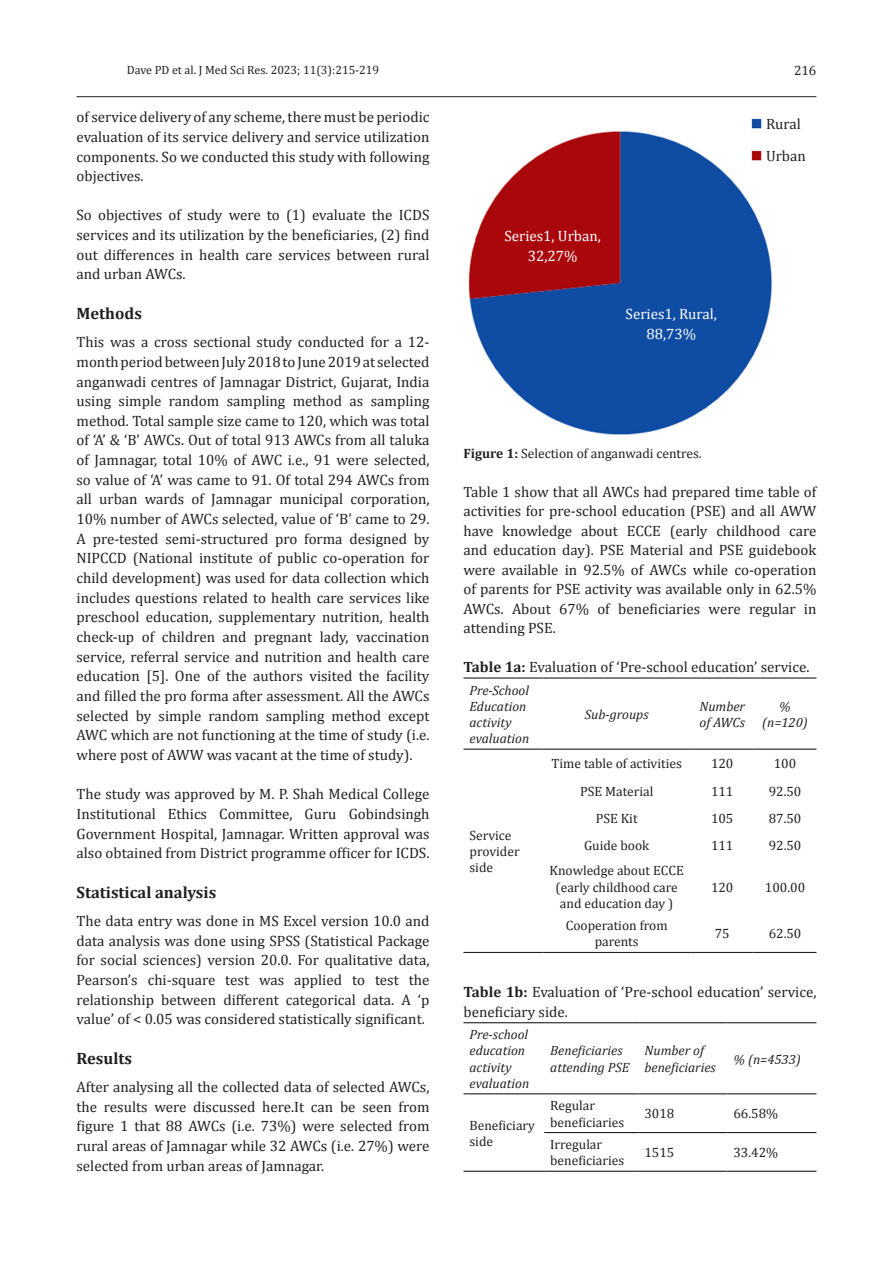
<style>
.page{position:relative;width:893px;height:1263px;background:#fff}
.page>*{position:absolute;margin:0;border:0;box-sizing:border-box;transform-origin:0 0}
.t1{font:700 16.5px "Cambria";color:#231f20}
.t2{font:15px/19.6px "Cambria";color:#231f20;text-align:justify}
.t3{font:15px/19.5px "Cambria";color:#fff;text-align:center}
.t4{font:13.5px/16.2px "Cambria";color:#231f20}
.t5{font:italic 13.5px/16.2px "Cambria";color:#231f20}
.t6{font:12px "Cambria";color:#231f20}
.s1{font-weight:700}
</style>
<div class="page">
<hr style="left:77px;top:96px;width:739px;height:1px;background:#231f20">
<img style="left:468px;top:118px;width:305px;height:317px">
<hr style="left:463px;top:677px;width:79px;height:2px;background:#231f20">
<hr style="left:542px;top:677px;width:149px;height:2px;background:#231f20">
<hr style="left:691px;top:677px;width:63px;height:2px;background:#231f20">
<hr style="left:754px;top:677px;width:62px;height:2px;background:#231f20">
<hr style="left:463px;top:748px;width:79px;height:2px;background:#231f20">
<hr style="left:542px;top:748px;width:149px;height:2px;background:#231f20">
<hr style="left:691px;top:748px;width:63px;height:2px;background:#231f20">
<hr style="left:754px;top:748px;width:62px;height:2px;background:#231f20">
<hr style="left:463px;top:952px;width:79px;height:1px;background:#231f20">
<hr style="left:542px;top:952px;width:149px;height:1px;background:#231f20">
<hr style="left:691px;top:952px;width:63px;height:1px;background:#231f20">
<hr style="left:754px;top:952px;width:62px;height:1px;background:#231f20">
<hr style="left:463px;top:1022px;width:81px;height:1px;background:#231f20">
<hr style="left:544px;top:1022px;width:94px;height:1px;background:#231f20">
<hr style="left:638px;top:1022px;width:89px;height:1px;background:#231f20">
<hr style="left:727px;top:1022px;width:89px;height:1px;background:#231f20">
<hr style="left:463px;top:1093px;width:81px;height:1px;background:#231f20">
<hr style="left:544px;top:1093px;width:94px;height:1px;background:#231f20">
<hr style="left:638px;top:1093px;width:89px;height:1px;background:#231f20">
<hr style="left:727px;top:1093px;width:89px;height:1px;background:#231f20">
<hr style="left:544px;top:1132px;width:94px;height:1px;background:#231f20">
<hr style="left:638px;top:1132px;width:89px;height:1px;background:#231f20">
<hr style="left:727px;top:1132px;width:89px;height:1px;background:#231f20">
<hr style="left:463px;top:1171px;width:81px;height:1px;background:#231f20">
<hr style="left:544px;top:1171px;width:94px;height:1px;background:#231f20">
<hr style="left:638px;top:1171px;width:89px;height:1px;background:#231f20">
<hr style="left:727px;top:1171px;width:89px;height:1px;background:#231f20">
<p class="t6" style="left:127px;top:63px;width:254px">Dave PD et al. J Med Sci Res. 2023; 11(3):215-219</p>
<p class="t2" style="left:77px;top:107px;width:354px">of service delivery of any scheme, there must be periodic evaluation of its service delivery and service utilization components. So we conducted this study with following objectives.</p>
<p class="t2" style="left:77px;top:205px;width:354px">So objectives of study were to (1) evaluate the ICDS services and its utilization by the beneficiaries, (2) find out differences in health care services between rural and urban AWCs.</p>
<p class="t1" style="left:77px;top:302px;width:67px">Methods</p>
<p class="t2" style="left:77px;top:332px;width:354px">This was a cross sectional study conducted for a 12- month period between July 2018 to June 2019 at selected anganwadi centres of Jamnagar District, Gujarat, India using simple random sampling method as sampling method. Total sample size came to 120, which was total of ‘A’ &amp; ‘B’ AWCs. Out of total 913 AWCs from all taluka of Jamnagar, total 10% of AWC i.e., 91 were selected, so value of ‘A’ was came to 91. Of total 294 AWCs from all urban wards of Jamnagar municipal corporation, 10% number of AWCs selected, value of ‘B’ came to 29.<br>A pre-tested semi-structured pro forma designed by NIPCCD (National institute of public co-operation for child development) was used for data collection which includes questions related to health care services like preschool education, supplementary nutrition, health check-up of children and pregnant lady, vaccination service, referral service and nutrition and health care education [5]. One of the authors visited the facility and filled the pro forma after assessment. All the AWCs selected by simple random sampling method except AWC which are not functioning at the time of study (i.e. where post of AWW was vacant at the time of study).</p>
<p class="t2" style="left:77px;top:784px;width:354px">The study was approved by M. P. Shah Medical College Institutional Ethics Committee, Guru Gobindsingh Government Hospital, Jamnagar. Written approval was also obtained from District programme officer for ICDS.</p>
<p class="t1" style="left:77px;top:880px;width:141px">Statistical analysis</p>
<p class="t2" style="left:77px;top:911px;width:354px">The data entry was done in MS Excel version 10.0 and data analysis was done using SPSS (Statistical Package for social sciences) version 20.0. For qualitative data, Pearson’s chi-square test was applied to test the relationship between different categorical data. A ‘p value’ of &lt; 0.05 was considered statistically significant.</p>
<p class="t1" style="left:77px;top:1046px;width:57px">Results</p>
<p class="t2" style="left:77px;top:1077px;width:354px">After analysing all the collected data of selected AWCs, the results were discussed here.It can be seen from figure 1 that 88 AWCs (i.e. 73%) were selected from rural areas of Jamnagar while 32 AWCs (i.e. 27%) were selected from urban areas of Jamnagar.</p>
<p class="t4" style="left:794px;top:63px;width:24px">216</p>
<p class="t3" style="left:504px;top:226px;width:98px">Series1, Urban,<br>32,27%</p>
<p class="t3" style="left:626px;top:304px;width:93px">Series1, Rural,<br>88,73%</p>
<p class="t2" style="left:766px;top:107px;width:41px;line-height:32.2px">Rural<br>Urban</p>
<p class="t4" style="left:463px;top:445px;width:240px"><span class="s1">Figure 1:</span> Selection of anganwadi centres.</p>
<p class="t2" style="left:463px;top:482px;width:354px">Table 1 show that all AWCs had prepared time table of activities for pre-school education (PSE) and all AWW have knowledge about ECCE (early childhood care and education day). PSE Material and PSE guidebook were available in 92.5% of AWCs while co-operation of parents for PSE activity was available only in 62.5% AWCs. About 67% of beneficiaries were regular in attending PSE.</p>
<p class="t2" style="left:463px;top:657px;width:347px"><span class="s1">Table 1a:</span> Evaluation of ‘Pre-school education’ service.</p>
<p class="t5" style="left:469px;top:681px;width:61px">Pre-School<br>Education activity evaluation</p>
<p class="t5" style="left:585px;top:706px;width:65px">Sub-groups</p>
<p class="t5" style="left:699px;top:698px;width:47px">Number of AWCs</p>
<p class="t5" style="left:762px;top:698px;width:47px;text-align:center">% (n=120)</p>
<p class="t4" style="left:469px;top:827px;width:52px">Service provider side</p>
<p class="t4" style="left:551px;top:755px;width:132px">Time table of activities</p>
<p class="t4" style="left:711px;top:755px;width:24px">120</p>
<p class="t4" style="left:774px;top:755px;width:24px">100</p>
<p class="t4" style="left:580px;top:783px;width:75px">PSE Material</p>
<p class="t4" style="left:711px;top:783px;width:24px">111</p>
<p class="t4" style="left:769px;top:783px;width:34px">92.50</p>
<p class="t4" style="left:596px;top:810px;width:43px">PSE Kit</p>
<p class="t4" style="left:711px;top:810px;width:24px">105</p>
<p class="t4" style="left:769px;top:810px;width:34px">87.50</p>
<p class="t4" style="left:584px;top:838px;width:67px">Guide book</p>
<p class="t4" style="left:711px;top:838px;width:24px">111</p>
<p class="t4" style="left:769px;top:838px;width:34px">92.50</p>
<p class="t4" style="left:550px;top:863px;width:136px;text-align:center">Knowledge about ECCE (early childhood care and education day )</p>
<p class="t4" style="left:711px;top:879px;width:24px">120</p>
<p class="t4" style="left:765px;top:879px;width:42px">100.00</p>
<p class="t4" style="left:566px;top:917px;width:103px;text-align:center">Cooperation from parents</p>
<p class="t4" style="left:715px;top:926px;width:16px">75</p>
<p class="t4" style="left:769px;top:926px;width:34px">62.50</p>
<p class="t2" style="left:463px;top:982px;width:354px"><span class="s1">Table 1b:</span> Evaluation of ‘Pre-school education’ service, beneficiary side.</p>
<p class="t5" style="left:469px;top:1026px;width:61px">Pre-school education activity evaluation</p>
<p class="t5" style="left:550px;top:1042px;width:81px">Beneficiaries attending PSE</p>
<p class="t5" style="left:644px;top:1042px;width:73px">Number of beneficiaries</p>
<p class="t5" style="left:733px;top:1050px;width:69px">% (n=4533)</p>
<p class="t4" style="left:469px;top:1117px;width:67px">Beneficiary side</p>
<p class="t4" style="left:550px;top:1097px;width:75px">Regular beneficiaries</p>
<p class="t4" style="left:644px;top:1106px;width:31px">3018</p>
<p class="t4" style="left:733px;top:1106px;width:46px">66.58%</p>
<p class="t4" style="left:550px;top:1136px;width:75px">Irregular beneficiaries</p>
<p class="t4" style="left:644px;top:1144px;width:31px">1515</p>
<p class="t4" style="left:733px;top:1144px;width:46px">33.42%</p>
</div>
